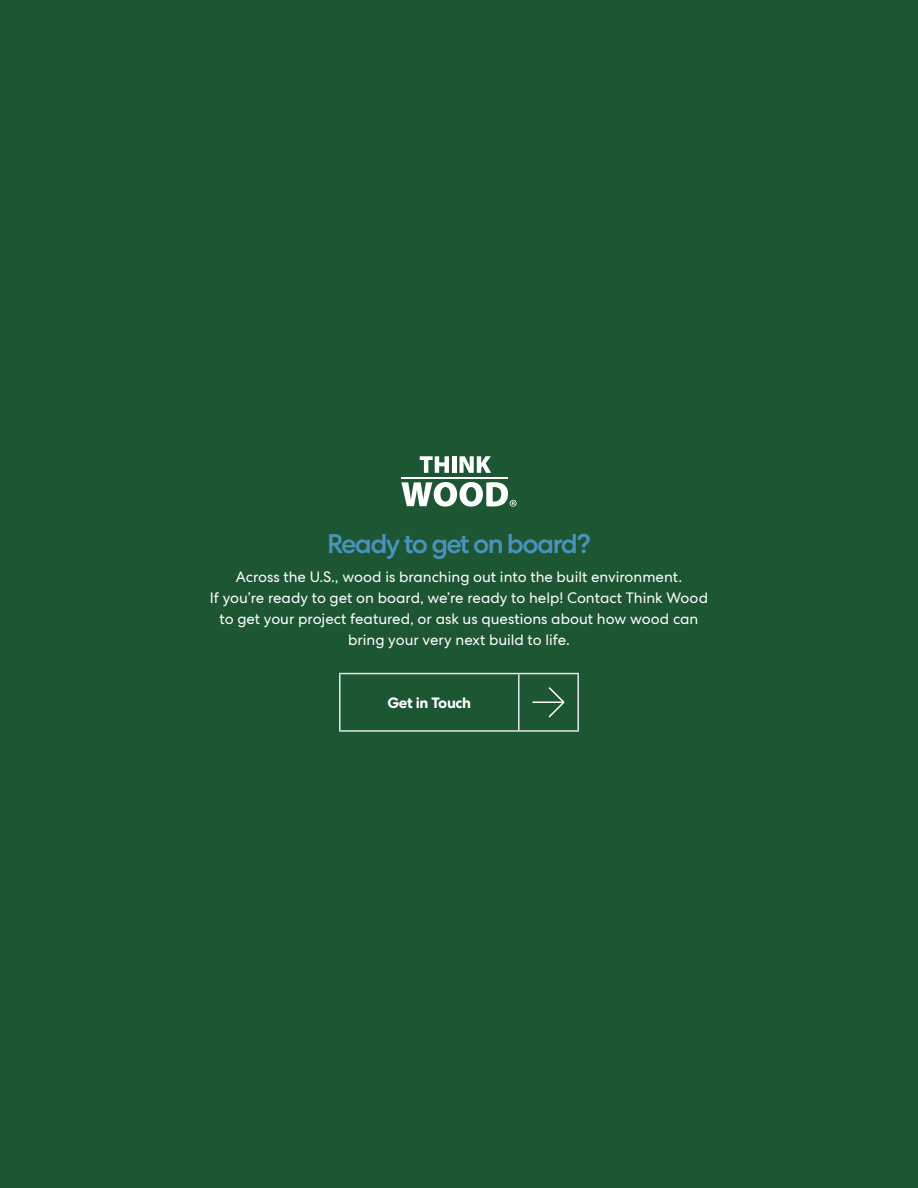
<style>
.page{position:relative;width:918px;height:1188px;background:#1d5633}
.page>*{position:absolute;margin:0;border:0;box-sizing:border-box;transform-origin:0 0}
.t1{font:500 27px "Centra No 2";letter-spacing:-.06em;color:#4a93bc}
.t2{font:15px/21px "Centra No 2";color:#fff;text-align:center}
.t3{font:700 15px "Centra No 2";letter-spacing:-.02em;color:#fff}
</style>
<div class="page">
<hr style="left:339px;top:673px;width:180px;height:1px;background:#e7e8ec">
<hr style="left:339px;top:674px;width:2px;height:56px;background:#e7e8ec">
<hr style="left:519px;top:673px;width:60px;height:1px;background:#e7e8ec">
<hr style="left:518px;top:674px;width:2px;height:56px;background:#e7e8ec">
<hr style="left:577px;top:674px;width:2px;height:56px;background:#e7e8ec">
<hr style="left:339px;top:730px;width:180px;height:2px;background:#e7e8ec">
<hr style="left:519px;top:730px;width:60px;height:2px;background:#e7e8ec">
<hr style="left:533px;top:702px;width:31px;height:1px;background:#fff">
<svg style="left:547px;top:687px;width:18px;height:31px"></svg>
<hr style="left:401px;top:477px;width:107px;height:1px;background:#fff">
<svg style="left:420px;top:456px;width:29px;height:17px"></svg>
<hr style="left:452px;top:456px;width:4px;height:17px;background:#fff">
<svg style="left:459px;top:456px;width:32px;height:17px"></svg>
<svg style="left:401px;top:482px;width:116px;height:25px"></svg>
<h1 class="t1" style="left:327px;top:528px;width:265px">Ready to get on board?</h1>
<p class="t2" style="left:210px;top:567px;width:500px">Across the U.S., wood is branching out into the built environment.<br>If you’re ready to get on board, we’re ready to help! Contact Think Wood to get your project featured, or ask us questions about how wood can bring your very next build to life.</p>
<p class="t3" style="left:387px;top:693px;width:85px">Get in Touch</p>
</div>
